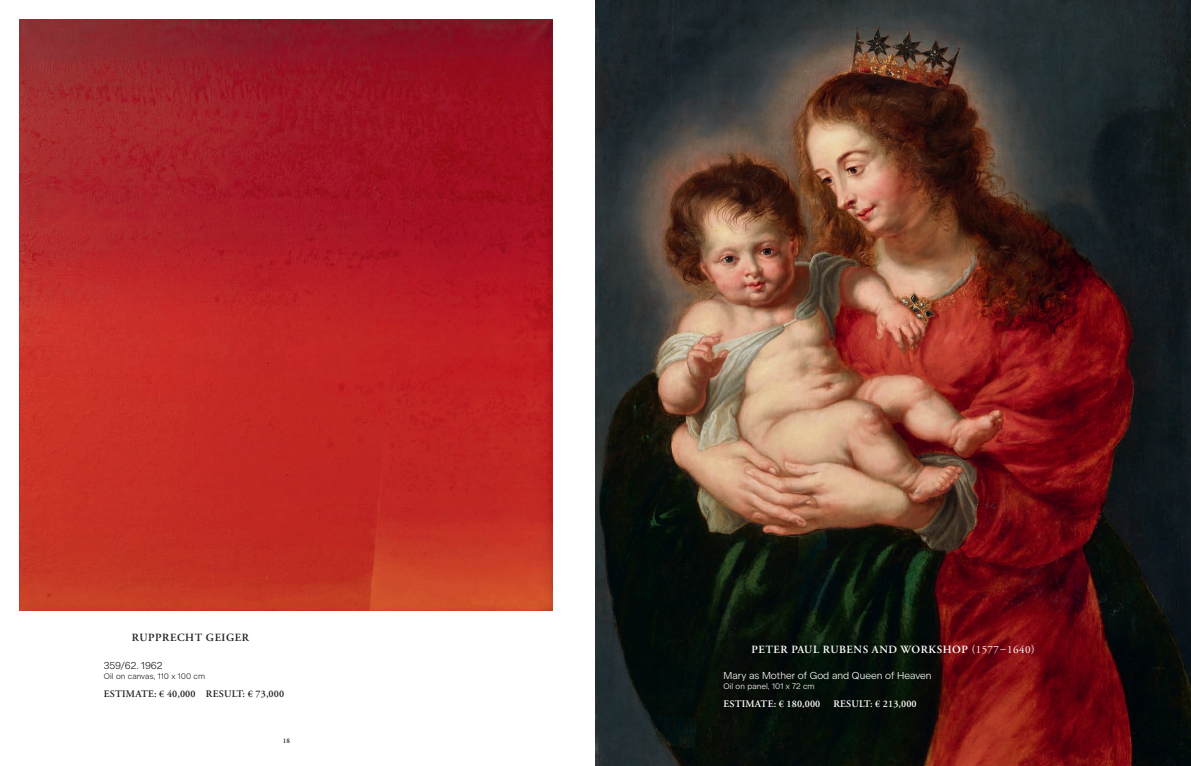
<style>
.page{position:relative;width:1191px;height:766px;background:#fff}
.page>*{position:absolute;margin:0;border:0;box-sizing:border-box;transform-origin:0 0}
.t1{font:600 11px "Adobe Garamond Pro";letter-spacing:.05em;color:#fff}
.t2{font:600 11px "Adobe Garamond Pro";letter-spacing:.05em;color:#231f20}
.t3{font:300 10px "Beausite Classic";color:#fff}
.t4{font:600 10px "Adobe Garamond Pro";letter-spacing:.015em;color:#fff}
.t5{font:600 10px "Adobe Garamond Pro";letter-spacing:.025em;color:#231f20}
.t6{font:300 10px "Beausite Classic";color:#231f20}
.t7{font:300 8px "Beausite Classic";letter-spacing:.01em;color:#231f20}
.t8{font:300 8px "Beausite Classic";letter-spacing:.01em;color:#fff}
.t9{font:600 7px "Adobe Garamond Pro";color:#231f20}
.s1{font-weight:400}
</style>
<div class="page">
<img style="left:20px;top:20px;width:533px;height:590px">
<img style="left:595px;top:0;width:596px;height:765px">
<p class="t2" style="left:132px;top:631px;width:119px">RUPPRECHT GEIGER</p>
<p class="t6" style="left:104px;top:657px;width:60px">359/62. 1962</p>
<p class="t7" style="left:104px;top:669px;width:103px">Oil on canvas, 110 x 100 cm</p>
<p class="t5" style="left:104px;top:687px;width:182px">ESTIMATE: € 40,000 RESULT: € 73,000</p>
<p class="t9" style="left:283px;top:736px;width:9px">18</p>
<p class="t1" style="left:751px;top:643px;width:284px">PETER PAUL RUBENS AND WORKSHOP <span class="s1">(1577–1640)</span></p>
<p class="t3" style="left:723px;top:667px;width:210px">Mary as Mother of God and Queen of Heaven</p>
<p class="t8" style="left:723px;top:679px;width:93px">Oil on panel, 101 x 72 cm</p>
<p class="t4" style="left:723px;top:697px;width:99px">ESTIMATE: € 180,000</p>
<p class="t4" style="left:833px;top:697px;width:85px">RESULT: € 213,000</p>
</div>
